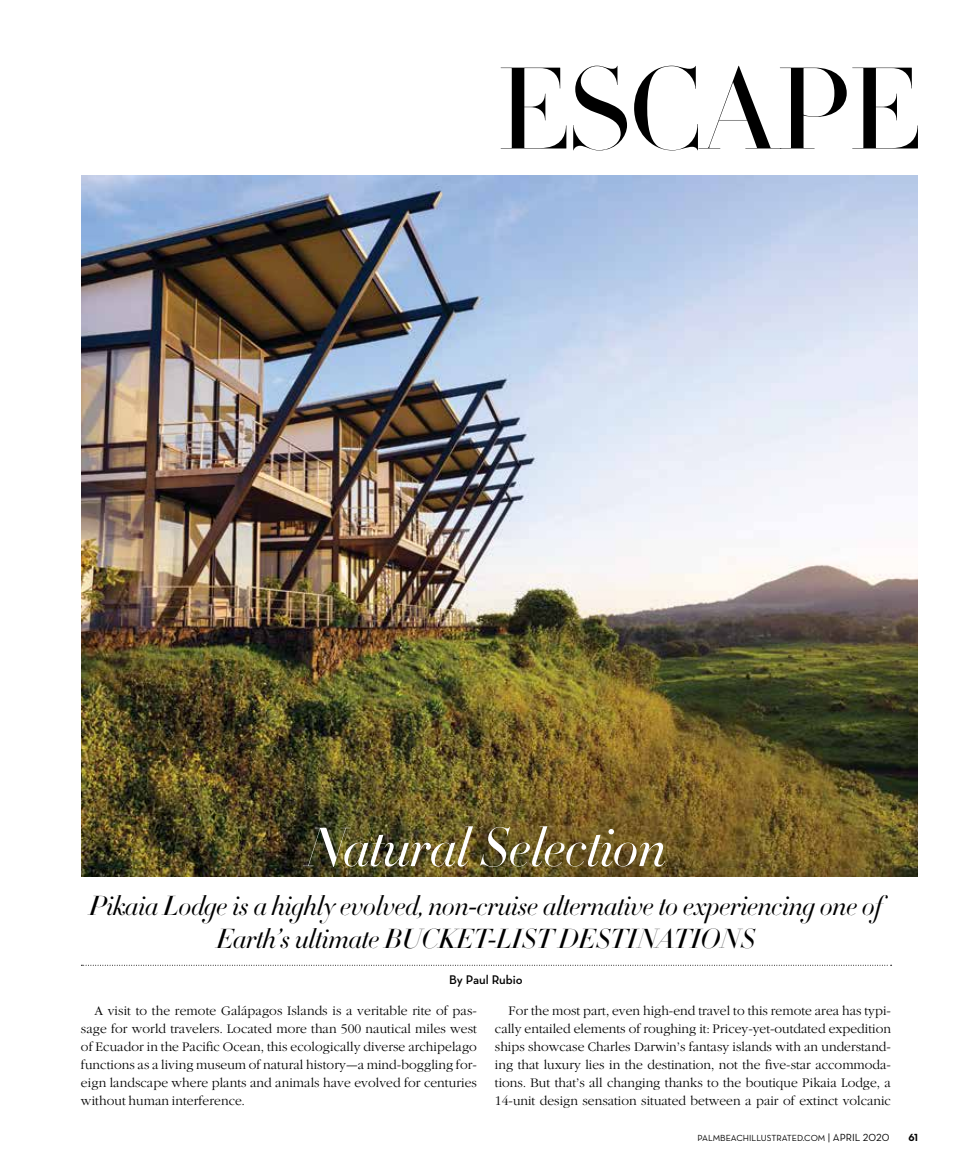
<style>
.page{position:relative;width:972px;height:1175px;background:#fff}
.page>*{position:absolute;margin:0;border:0;box-sizing:border-box;transform-origin:0 0}
.t1{font:300 114px "HTF Didot L96";letter-spacing:-.02em;color:#000}
.t2{font:italic 300 54px "HTF Didot L42";letter-spacing:-.01em;color:#fff}
.t3{font:italic 300 27px/33px "HTF Didot L42";letter-spacing:-.01em;color:#000;text-align:center}
.t4{font:12.75px/18px "Garamond Lgt";letter-spacing:.005em;color:#000;text-align:justify}
.t5{font:600 12.75px "Neutra Text";letter-spacing:-.005em;color:#000}
.t6{font:10.5px "Neutra Text Bold Alt";color:#000}
.t7{font:9px "Neutra Text Book Alt";color:#000}
.s1{font-size:10.5px}
</style>
<div class="page">
<img style="left:81px;top:176px;width:837px;height:700px">
<svg style="left:81px;top:964px;width:811px;height:1px"></svg>
<h1 class="t1" style="left:496px;top:29px;width:426px">ESCAPE</h1>
<h2 class="t2" style="left:306px;top:807px;width:362px">Natural Selection</h2>
<h3 class="t3" style="left:89px;top:888px;width:795px">Pikaia Lodge is a highly evolved, non-cruise alternative to experiencing one of<br>Earth’s ultimate BUCKET-LIST DESTINATIONS</h3>
<p class="t5" style="left:449px;top:971px;width:75px">By Paul Rubio</p>
<p class="t4" style="left:81px;top:1003px;width:398px;text-indent:14px">A visit to the remote Galápagos Islands is a veritable rite of pas&shy;sage for world travelers. Located more than 500 nautical miles west of Ecuador in the Pacific Ocean, this ecologically diverse archipelago functions as a living museum of natural history—a mind-boggling for&shy;eign landscape where plants and animals have evolved for centuries without human interference.</p>
<p class="t4" style="left:495px;top:1003px;width:398px;text-indent:14px">For the most part, even high-end travel to this remote area has typi&shy;cally entailed elements of roughing it: Pricey-yet-outdated expedition ships showcase Charles Darwin’s fantasy islands with an understand&shy;ing that luxury lies in the destination, not the five-star accommoda&shy;tions. But that’s all changing thanks to the boutique Pikaia Lodge, a 14-unit design sensation situated between a pair of extinct volcanic</p>
<p class="t7" style="left:697px;top:1132px;width:194px">PALMBEACHILLUSTRATED.COM <span class="s1">| APRIL 2020</span></p>
<p class="t6" style="left:908px;top:1130px;width:11px">61</p>
</div>
